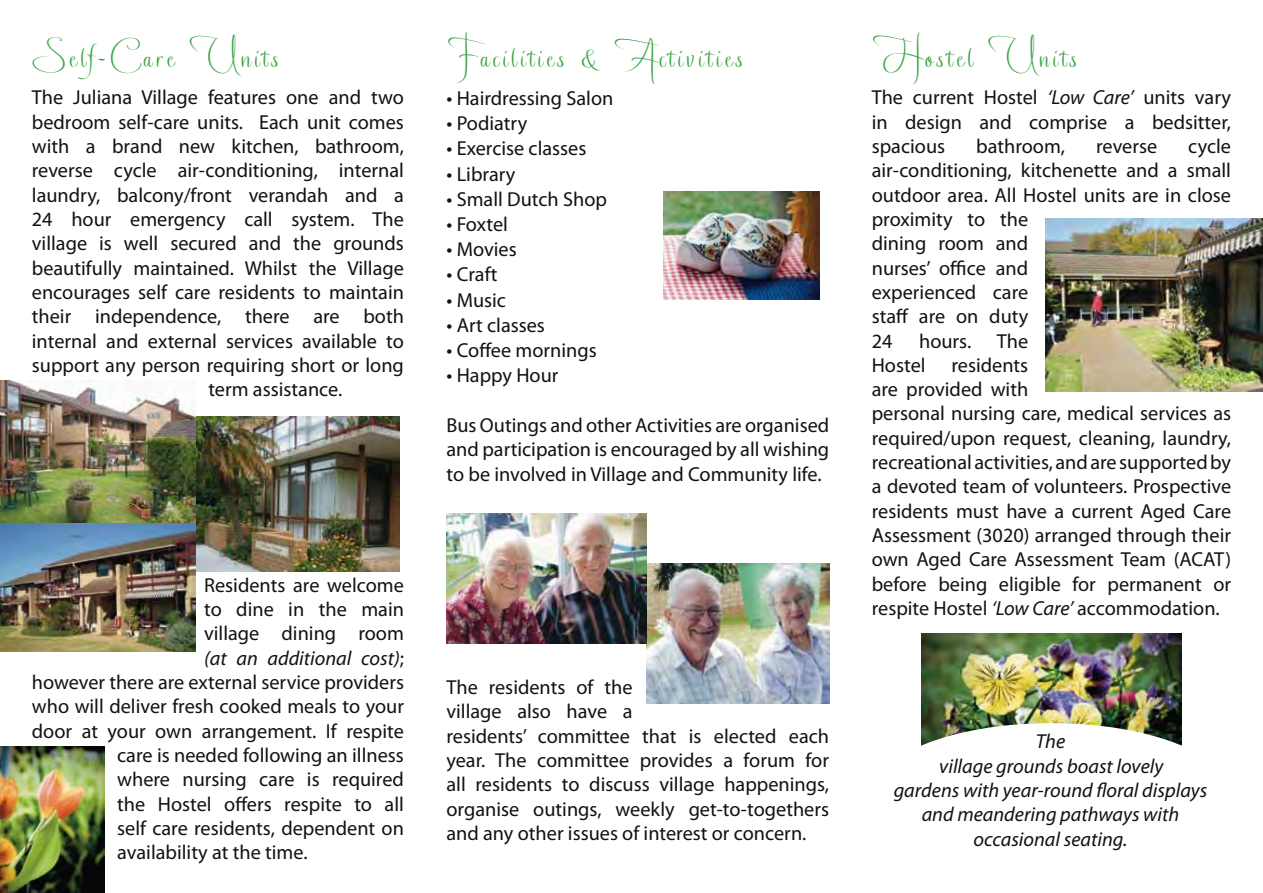
<style>
.page{position:relative;width:1263px;height:893px;background:#fff}
.page>*{position:absolute;margin:0;border:0;box-sizing:border-box;transform-origin:0 0}
.t1{font:37.5px "Delikat";letter-spacing:.1em;color:#39a445}
.t2{font:20.25px/24.3px "Myriad Pro";color:#121212}
.t3{font:italic 20.25px/24.3px "Myriad Pro";color:#121212;text-align:center}
.s1{font-style:italic}
.s2{font-size:21px}
.s3{font-style:normal}
</style>
<div class="page">
<img style="left:0;top:747px;width:104px;height:146px">
<img style="left:1045px;top:219px;width:218px;height:173px">
<img style="left:922px;top:634px;width:259px;height:111px">
<div style="left:872px;top:723px;width:358px;height:143px;background:#fff;border-radius:50%"></div>
<img style="left:196px;top:417px;width:204px;height:155px">
<img style="left:0;top:381px;width:196px;height:142px">
<img style="left:0;top:523px;width:196px;height:129px">
<img style="left:663px;top:191px;width:156px;height:108px">
<img style="left:646px;top:564px;width:183px;height:139px">
<img style="left:446px;top:513px;width:200px;height:130px">
<h1 class="t1" style="left:32px;top:32px;width:248px">Self-Care Units</h1>
<h1 class="t1" style="left:446px;top:32px;width:298px">Facilities &amp; Activities</h1>
<h1 class="t1" style="left:872px;top:32px;width:207px">Hostel Units</h1>
<p class="t2" style="left:32px;top:85px;width:374px">The Juliana Village features one and two</p>
<p class="t2" style="left:32px;top:110px;width:374px">bedroom self-care units. Each unit comes</p>
<p class="t2" style="left:32px;top:134px;width:374px">with a brand new kitchen, bathroom,</p>
<p class="t2" style="left:32px;top:158px;width:374px">reverse cycle air-conditioning, internal</p>
<p class="t2" style="left:32px;top:182px;width:374px">laundry, balcony/front verandah and a</p>
<p class="t2" style="left:32px;top:207px;width:374px">24 hour emergency call system. The</p>
<p class="t2" style="left:32px;top:231px;width:374px">village is well secured and the grounds</p>
<p class="t2" style="left:32px;top:255px;width:374px">beautifully maintained. Whilst the Village</p>
<p class="t2" style="left:32px;top:280px;width:374px">encourages self care residents to maintain</p>
<p class="t2" style="left:32px;top:304px;width:374px">their independence, there are both</p>
<p class="t2" style="left:32px;top:328px;width:374px">internal and external services available to</p>
<p class="t2" style="left:32px;top:353px;width:373px">support any person requiring short or long</p>
<p class="t2" style="left:208px;top:377px;width:135px">term assistance.</p>
<p class="t2" style="left:872px;top:85px;width:361px;text-align:justify">The current Hostel <span class="s1">‘Low Care’</span> units vary in design and comprise a bedsitter, spacious</p>
<p class="t2" style="left:446px;top:86px;width:168px"><span class="s2">•</span> Hairdressing Salon</p>
<p class="t2" style="left:446px;top:111px;width:82px"><span class="s2">•</span> Podiatry</p>
<p class="t2" style="left:446px;top:136px;width:141px"><span class="s2">•</span> Exercise classes</p>
<p class="t2" style="left:446px;top:161px;width:70px"><span class="s2">•</span> Library</p>
<p class="t2" style="left:446px;top:187px;width:162px"><span class="s2">•</span> Small Dutch Shop</p>
<p class="t2" style="left:446px;top:212px;width:63px"><span class="s2">•</span> Foxtel</p>
<p class="t2" style="left:446px;top:237px;width:72px"><span class="s2">•</span> Movies</p>
<p class="t2" style="left:446px;top:262px;width:53px"><span class="s2">•</span> Craft</p>
<p class="t2" style="left:446px;top:287px;width:61px"><span class="s2">•</span> Music</p>
<p class="t2" style="left:446px;top:313px;width:100px"><span class="s2">•</span> Art classes</p>
<p class="t2" style="left:446px;top:338px;width:152px"><span class="s2">•</span> Coffee mornings</p>
<p class="t2" style="left:446px;top:363px;width:114px"><span class="s2">•</span> Happy Hour</p>
<p class="t2" style="left:872px;top:134px;width:361px;text-indent:317px">cycle air-conditioning, kitchenette and a small outdoor area. All Hostel units are in close proximity to the<br>dining room and<br>nurses’ office and<br>experienced care<br>staff are on duty<br>24</p>
<p class="t2" style="left:976px;top:134px;width:90px">bathroom,</p>
<p class="t2" style="left:1096px;top:134px;width:63px">reverse</p>
<p class="t2" style="left:919px;top:328px;width:54px">hours.</p>
<p class="t2" style="left:997px;top:328px;width:33px">The</p>
<p class="t2" style="left:872px;top:353px;width:55px">Hostel</p>
<p class="t2" style="left:872px;top:353px;width:361px;text-indent:80px">residents<br>are provided with<br>personal nursing care, medical services as required/upon request, cleaning, laundry, recreational activities, and are supported by a devoted team of volunteers. Prospective residents must have a current Aged Care Assessment (3020) arranged through their own Aged Care Assessment Team (ACAT) before being eligible for permanent or respite Hostel <span class="s1">‘Low Care’</span> accommodation.</p>
<p class="t2" style="left:446px;top:413px;width:384px;text-align:justify">Bus Outings and other Activities are organised and participation is encouraged by all wishing to be involved in Village and Community life.</p>
<p class="t2" style="left:204px;top:573px;width:201px">Residents are welcome</p>
<p class="t2" style="left:204px;top:597px;width:201px">to dine in the main</p>
<p class="t2" style="left:204px;top:621px;width:201px">village dining room</p>
<p class="t3" style="left:204px;top:645px;width:201px">(at an additional cost)<span class="s3">;</span></p>
<p class="t2" style="left:32px;top:670px;width:374px">however there are external service providers</p>
<p class="t2" style="left:32px;top:694px;width:374px">who will deliver fresh cooked meals to your</p>
<p class="t2" style="left:32px;top:718px;width:373px">door at your own arrangement. If respite</p>
<p class="t2" style="left:117px;top:743px;width:288px">care is needed following an illness</p>
<p class="t2" style="left:117px;top:767px;width:288px">where nursing care is required</p>
<p class="t2" style="left:117px;top:791px;width:288px">the Hostel offers respite to all</p>
<p class="t2" style="left:117px;top:816px;width:288px">self care residents, dependent on</p>
<p class="t2" style="left:117px;top:840px;width:192px">availability at the time.</p>
<p class="t2" style="left:446px;top:675px;width:384px">The residents of the<br>village also have a<br>residents’ committee that is elected each year. The committee provides a forum for all residents to discuss village happenings, organise outings, weekly get-to-togethers and any other issues of interest or concern.</p>
<p class="t3" style="left:894px;top:729px;width:315px">The<br>village grounds boast lovely<br>gardens with year-round floral displays and meandering pathways with occasional seating.</p>
</div>
